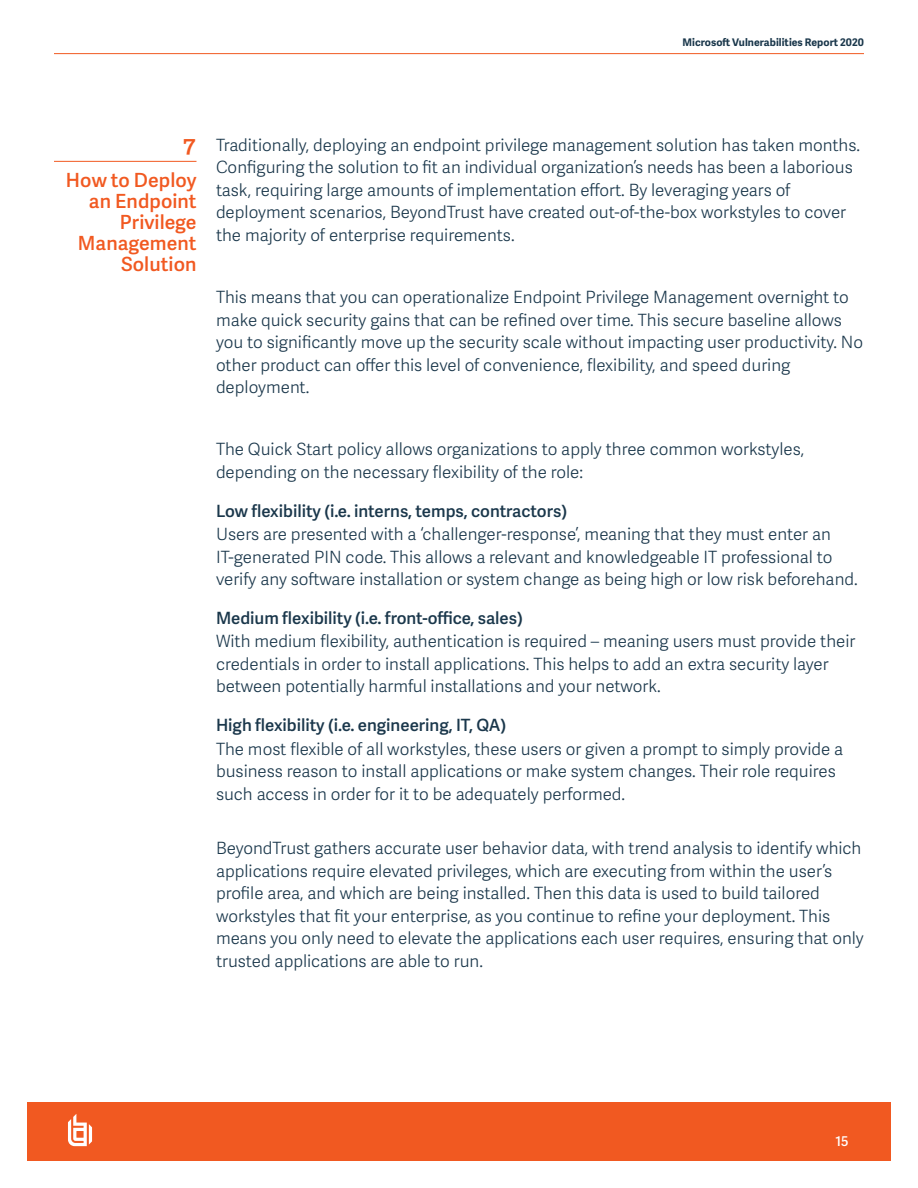
<style>
.page{position:relative;width:918px;height:1188px;background:#fff}
.page>*{position:absolute;margin:0;border:0;box-sizing:border-box;transform-origin:0 0}
.t1{font:600 24.3px "Adelle";color:#f15921}
.t2{font:600 19.5px/21px "Adelle Sans";letter-spacing:.005em;color:#f15921;text-align:right}
.t3{font:300 16.8px/22.5px "Adelle Sans";color:#1a374b}
.t4{font:600 16.8px "Adelle Sans";color:#1a374b}
.t5{font:600 13.5px "Adelle Sans";color:#fff}
.t6{font:700 10.5px "Adelle Sans";letter-spacing:.005em;color:#1a374b}
</style>
<div class="page">
<hr style="left:54px;top:53px;width:810px;height:1px;background:#f15921">
<div style="left:27px;top:1102px;width:864px;height:59px;background:#f15921"></div>
<svg style="left:68px;top:1114px;width:24px;height:32px"></svg>
<hr style="left:54px;top:161px;width:142px;height:1px;background:#f15921">
<p class="t6" style="left:683px;top:34px;width:183px">Microsoft Vulnerabilities Report 2020</p>
<p class="t1" style="left:183px;top:129px;width:15px">7</p>
<p class="t2" style="left:66px;top:169px;width:132px">How to Deploy an Endpoint<br>Privilege<br>Management<br>Solution</p>
<p class="t3" style="left:216px;top:133px;width:646px">Traditionally, deploying an endpoint privilege management solution has taken months.<br>Configuring the solution to fit an individual organization’s needs has been a laborious task, requiring large amounts of implementation effort. By leveraging years of deployment scenarios, BeyondTrust have created out-of-the-box workstyles to cover the majority of enterprise requirements.</p>
<p class="t3" style="left:216px;top:285px;width:649px">This means that you can operationalize Endpoint Privilege Management overnight to make quick security gains that can be refined over time. This secure baseline allows you to significantly move up the security scale without impacting user productivity. No other product can offer this level of convenience, flexibility, and speed during deployment.</p>
<p class="t3" style="left:216px;top:438px;width:590px">The Quick Start policy allows organizations to apply three common workstyles, depending on the necessary flexibility of the role:</p>
<p class="t4" style="left:216px;top:498px;width:352px">Low flexibility (i.e. interns, temps, contractors)</p>
<p class="t3" style="left:216px;top:522px;width:643px">Users are presented with a ‘challenger-response’, meaning that they must enter an<br>IT-generated PIN code. This allows a relevant and knowledgeable IT professional to verify any software installation or system change as being high or low risk beforehand.</p>
<p class="t4" style="left:216px;top:606px;width:308px">Medium flexibility (i.e. front-office, sales)</p>
<p class="t3" style="left:216px;top:630px;width:641px">With medium flexibility, authentication is required – meaning users must provide their credentials in order to install applications. This helps to add an extra security layer between potentially harmful installations and your network.</p>
<p class="t4" style="left:216px;top:713px;width:292px">High flexibility (i.e. engineering, IT, QA)</p>
<p class="t3" style="left:216px;top:737px;width:629px">The most flexible of all workstyles, these users or given a prompt to simply provide a business reason to install applications or make system changes. Their role requires such access in order for it to be adequately performed.</p>
<p class="t3" style="left:216px;top:837px;width:649px">BeyondTrust gathers accurate user behavior data, with trend analysis to identify which applications require elevated privileges, which are executing from within the user’s profile area, and which are being installed. Then this data is used to build tailored workstyles that fit your enterprise, as you continue to refine your deployment. This means you only need to elevate the applications each user requires, ensuring that only trusted applications are able to run.</p>
<p class="t5" style="left:835px;top:1132px;width:15px">15</p>
</div>
